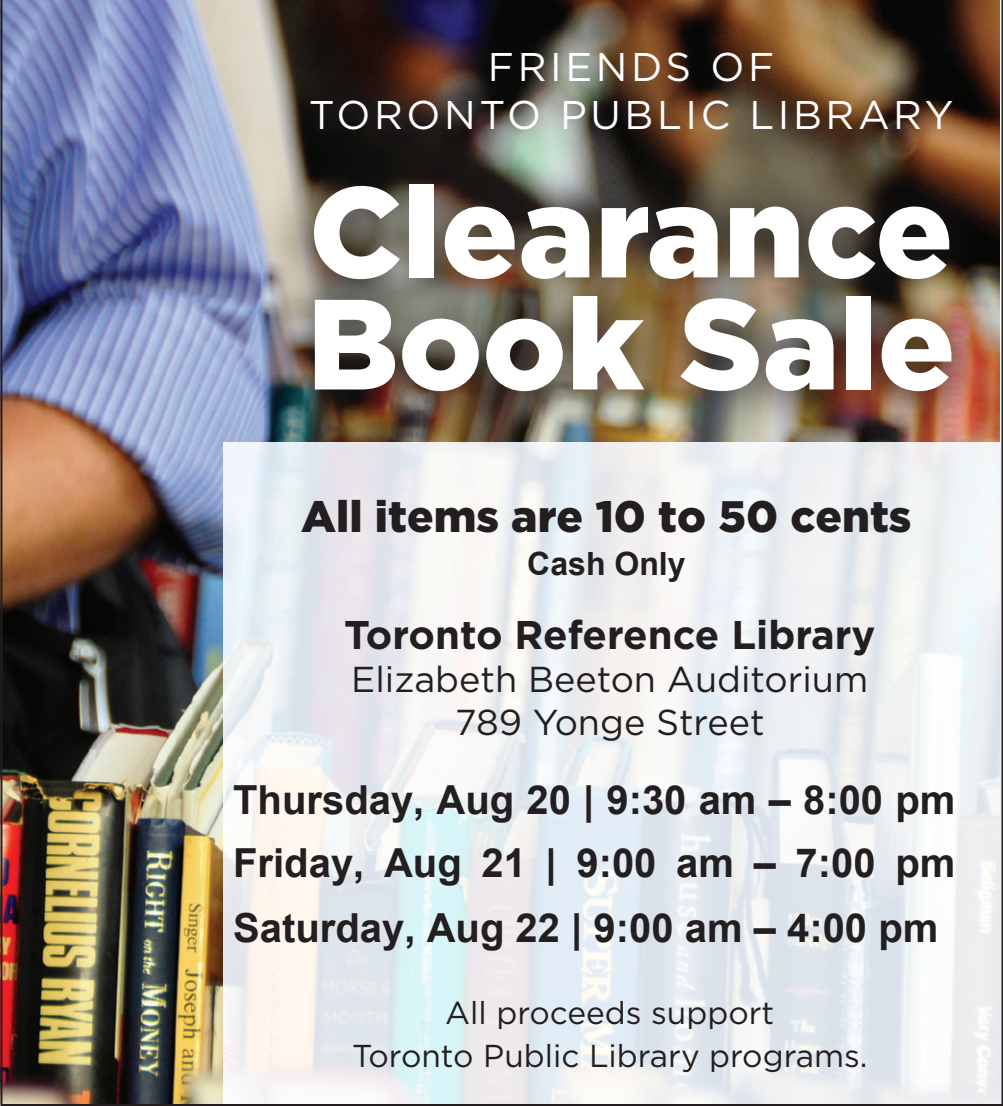
<style>
.page{position:relative;width:1003px;height:1106px;background:#fff}
.page>*{position:absolute;margin:0;border:0;box-sizing:border-box;transform-origin:0 0}
.t1{font:900 128px/112px "Gotham";color:#fff}
.t2{font:900 44px "Gotham";color:#231f20}
.t3{font:700 40px/64px "Arial";color:#231f20;text-align:justify}
.t4{font:40px/48px "Gotham";letter-spacing:.09em;color:#fff;text-align:center}
.t5{font:700 40px "Gotham";color:#231f20}
.t6{font:36px/43.2px "Gotham";letter-spacing:-.005em;color:#231f20;text-align:center}
.t7{font:700 32px "Arial";color:#231f20}
.t8{font:31.6px/43.2px "Gotham";color:#231f20;text-align:center}
</style>
<div class="page">
<img style="left:0;top:0;width:1002px;height:1105px">
<svg style="left:223px;top:442px;width:778px;height:661px"></svg>
<img style="left:265px;top:3px;width:734px;height:437px">
<p class="t4" style="left:309px;top:43px;width:646px">Friends of<br>Toronto Public Library</p>
<h1 class="t1" style="left:307px;top:175px;width:650px">Clearance<br>Book Sale</h1>
<p class="t2" style="left:301px;top:490px;width:611px">All items are 10 to 50 cents</p>
<p class="t7" style="left:527px;top:542px;width:160px">Cash Only</p>
<p class="t5" style="left:344px;top:610px;width:533px">Toronto Reference Library</p>
<p class="t6" style="left:351px;top:657px;width:518px">Elizabeth Beeton Auditorium<br>789 Yonge Street</p>
<p class="t3" style="left:233px;top:768px;width:723px">Thursday, Aug 20 | 9:30 am – 8:00 pm Friday, Aug 21 | 9:00 am – 7:00 pm Saturday, Aug 22 | 9:00 am – 4:00 pm</p>
<p class="t8" style="left:352px;top:990px;width:517px">All proceeds support<br>Toronto Public Library programs.</p>
</div>
